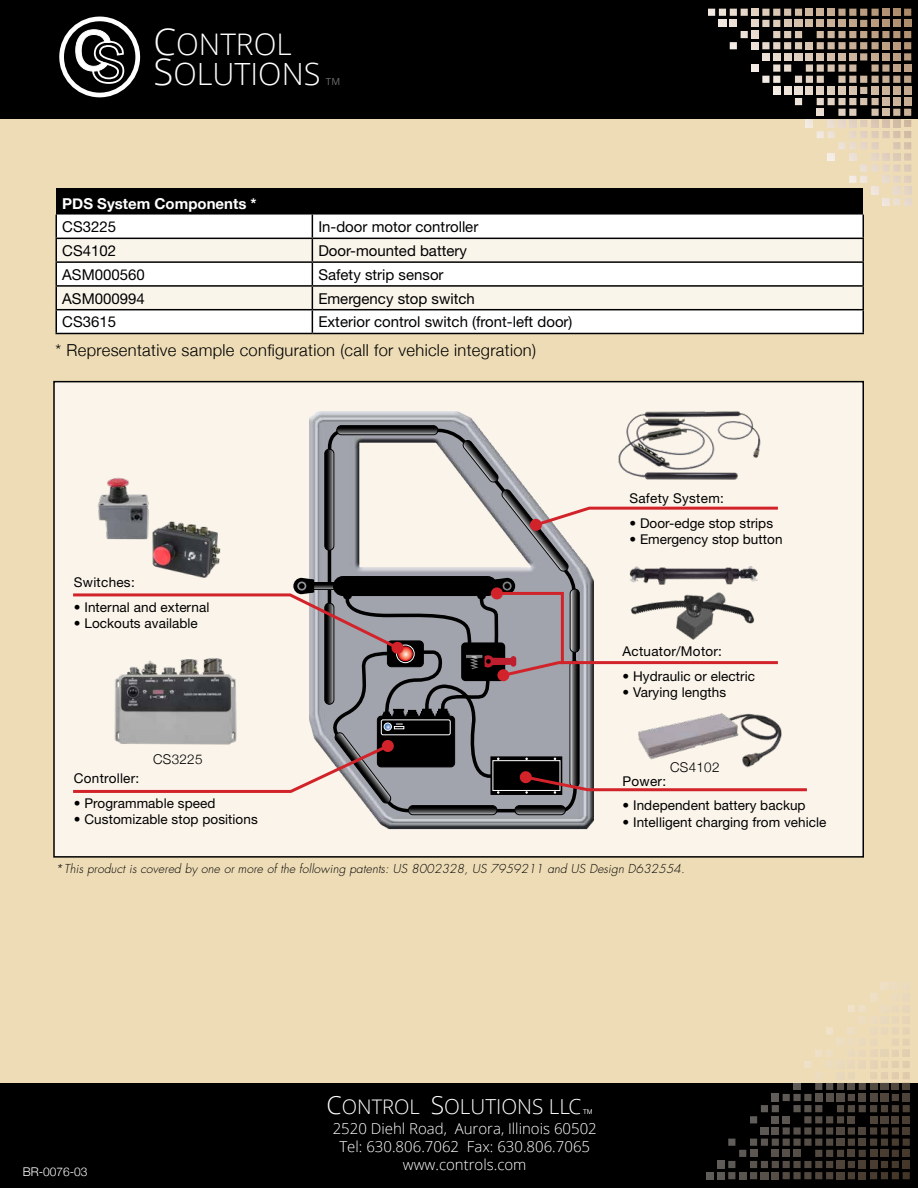
<style>
.page{position:relative;width:918px;height:1188px;background:#eddcb6}
.page>*{position:absolute;margin:0;border:0;box-sizing:border-box;transform-origin:0 0}
.t1{font:300 30.6px "Open Sans";color:#fff}
.t2{font:300 29.7px "Open Sans";color:#fff}
.t3{font:300 20.7px "Open Sans";color:#fff}
.t4{font:300 16.5px "Helvetica Neue";letter-spacing:.02em;color:#000}
.t5{font:15px "Helvetica Neue";color:#000}
.t6{font:300 15px/18px "Open Sans";color:#fff;text-align:center}
.t7{font:700 15px "Helvetica Neue";color:#fff}
.t8{font:13.5px "Helvetica Neue";letter-spacing:.005em;color:#000}
.t9{font:300 13.5px "Helvetica Neue";letter-spacing:.02em;color:#000}
.t10{font:italic 300 12px "Futura";letter-spacing:.01em;color:#000}
.t11{font:300 12px "Helvetica Neue";color:#fff}
.t12{font:9.75px "Open Sans";color:#6d6e71}
.t13{font:6.6px "Open Sans";color:#fff}
.s1{font-size:36.45px}
.s2{font-size:24.6px}
.s3{font-size:20.1px}
</style>
<div class="page">
<div style="left:0;top:0;width:918px;height:119px;background:#000"></div>
<div style="left:0;top:1084px;width:918px;height:104px;background:#000"></div>
<svg style="left:707px;top:983px;width:203px;height:196px"></svg>
<div style="left:56px;top:188px;width:807px;height:27px;background:#000"></div>
<div style="left:57px;top:215px;width:805px;height:118px;background:#fff"></div>
<svg style="left:57px;top:239px;width:805px;height:70px;background:#fbf7f1"></svg>
<hr style="left:862px;top:215px;width:2px;height:23px;background:#000">
<hr style="left:56px;top:238px;width:256px;height:1px;background:#000">
<hr style="left:312px;top:238px;width:552px;height:1px;background:#000">
<hr style="left:862px;top:239px;width:2px;height:22px;background:#000">
<hr style="left:56px;top:261px;width:256px;height:2px;background:#000">
<hr style="left:312px;top:261px;width:552px;height:2px;background:#000">
<hr style="left:862px;top:263px;width:2px;height:22px;background:#000">
<hr style="left:56px;top:285px;width:256px;height:2px;background:#000">
<hr style="left:312px;top:285px;width:552px;height:2px;background:#000">
<hr style="left:862px;top:287px;width:2px;height:22px;background:#000">
<hr style="left:56px;top:309px;width:256px;height:1px;background:#000">
<svg style="left:56px;top:215px;width:1px;height:118px"></svg>
<hr style="left:312px;top:309px;width:552px;height:1px;background:#000">
<svg style="left:312px;top:215px;width:1px;height:118px"></svg>
<hr style="left:862px;top:310px;width:2px;height:23px;background:#000">
<hr style="left:56px;top:333px;width:256px;height:1px;background:#000">
<hr style="left:312px;top:333px;width:552px;height:1px;background:#000">
<div style="left:54px;top:382px;width:809px;height:475px;background:#faf4ea"></div>
<svg style="left:708px;top:9px;width:203px;height:196px"></svg>
<img style="left:309px;top:411px;width:285px;height:419px">
<div style="left:336px;top:425px;width:102px;height:10px;border:1px solid #000;border-radius:5px"></div>
<img style="left:627px;top:411px;width:126px;height:16px">
<svg style="left:73px;top:427px;width:734px;height:388px"></svg>
<div style="left:491px;top:587px;width:12px;height:12px;background:#d2232a;border-radius:50%"></div>
<svg style="left:59px;top:16px;width:82px;height:82px"></svg>
<h2 class="t2" style="left:154px;top:24px;width:140px"><span class="s1">C</span>ONTROL</h2>
<h1 class="t1" style="left:154px;top:53px;width:168px"><span class="s1">S</span>OLUTIONS</h1>
<p class="t12" style="left:326px;top:75px;width:16px">TM</p>
<p class="t7" style="left:62px;top:191px;width:196px">PDS System Components *</p>
<p class="t5" style="left:62px;top:218px;width:55px">CS3225</p>
<p class="t5" style="left:318px;top:218px;width:162px">In-door motor controller</p>
<p class="t5" style="left:62px;top:242px;width:55px">CS4102</p>
<p class="t5" style="left:318px;top:242px;width:150px">Door-mounted battery</p>
<p class="t5" style="left:62px;top:266px;width:84px">ASM000560</p>
<p class="t5" style="left:318px;top:266px;width:127px">Safety strip sensor</p>
<p class="t5" style="left:62px;top:289px;width:84px">ASM000994</p>
<p class="t5" style="left:318px;top:289px;width:158px">Emergency stop switch</p>
<p class="t5" style="left:62px;top:313px;width:55px">CS3615</p>
<p class="t5" style="left:318px;top:313px;width:256px">Exterior control switch (front-left door)</p>
<p class="t4" style="left:56px;top:336px;width:482px">* Representative sample configuration (call for vehicle integration)</p>
<p class="t8" style="left:74px;top:574px;width:62px">Switches:</p>
<p class="t8" style="left:74px;top:599px;width:137px">• Internal and external</p>
<p class="t8" style="left:74px;top:615px;width:126px">• Lockouts available</p>
<p class="t9" style="left:153px;top:749px;width:51px">CS3225</p>
<p class="t8" style="left:74px;top:770px;width:67px">Controller:</p>
<p class="t8" style="left:74px;top:795px;width:143px">• Programmable speed</p>
<p class="t8" style="left:74px;top:811px;width:185px">• Customizable stop positions</p>
<p class="t8" style="left:629px;top:491px;width:96px">Safety System:</p>
<p class="t8" style="left:629px;top:515px;width:145px">• Door-edge stop strips</p>
<p class="t8" style="left:629px;top:532px;width:155px">• Emergency stop button</p>
<p class="t8" style="left:623px;top:643px;width:101px">Actuator/Motor:</p>
<p class="t8" style="left:623px;top:668px;width:134px">• Hydraulic or electric</p>
<p class="t8" style="left:623px;top:684px;width:105px">• Varying lengths</p>
<p class="t9" style="left:670px;top:756px;width:51px">CS4102</p>
<p class="t8" style="left:623px;top:773px;width:45px">Power:</p>
<p class="t8" style="left:623px;top:798px;width:185px">• Independent battery backup</p>
<p class="t8" style="left:623px;top:814px;width:205px">• Intelligent charging from vehicle</p>
<p class="t10" style="left:56px;top:861px;width:631px">* This product is covered by one or more of the following patents: US 8002328, US 7959211 and US Design D632554.</p>
<p class="t11" style="left:23px;top:1162px;width:66px">BR-0076-03</p>
<h3 class="t3" style="left:327px;top:1092px;width:256px"><span class="s2">C</span><span class="s3">ONTROL</span> <span class="s2">S</span>OLUTIONS LLC</h3>
<p class="t13" style="left:583px;top:1107px;width:11px">TM</p>
<p class="t6" style="left:333px;top:1120px;width:266px">2520 Diehl Road, Aurora, Illinois 60502<br>Tel: 630.806.7062 Fax: 630.806.7065 www.controls.com</p>
</div>
